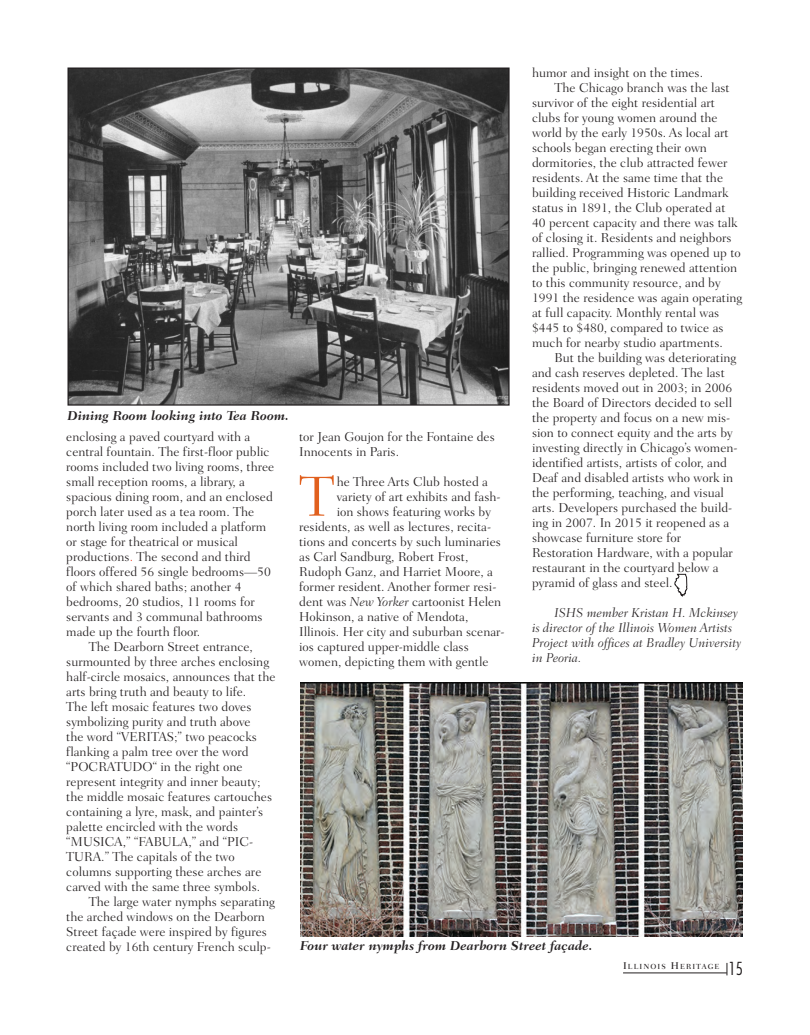
<style>
.page{position:relative;width:810px;height:1035px;background:#fff}
.page>*{position:absolute;margin:0;border:0;box-sizing:border-box;transform-origin:0 0}
.t1{font:300 57.38px "Fairfield LH";color:#e1601e}
.t2{font:300 13.12px/15px "Fairfield LH";color:#231f20}
.t3{font:italic 300 13.12px/15px "Fairfield LH";color:#231f20}
.t4{font:italic 700 13.12px "Fairfield LH";color:#231f20}
.t5{font:500 7.5px "Fairfield LH";letter-spacing:.145em;color:#231f20}
.s1{color:#ef3e25}
.s2{font-style:italic}
.s3{font-size:10px}
.s4{font-family:"Futura";font-weight:300;font-stretch:condensed;font-size:17.5px}
</style>
<div class="page">
<svg style="left:675px;top:573px;width:12px;height:23px"></svg>
<img style="left:70px;top:70px;width:438px;height:334px">
<div style="left:68px;top:68px;width:442px;height:338px;border:1px solid #231f20"></div>
<img style="left:300px;top:682px;width:442px;height:255px">
<hr style="left:623px;top:973px;width:104px;height:1px;background:#231f20">
<svg style="left:727px;top:963px;width:1px;height:12px"></svg>
<p class="t4" style="left:68px;top:410px;width:223px">Dining Room looking into Tea Room.</p>
<p class="t2" style="left:66px;top:430px;width:186px">enclosing a paved courtyard with a</p>
<p class="t2" style="left:66px;top:445px;width:205px">central fountain. The first-floor public</p>
<p class="t2" style="left:66px;top:460px;width:209px">rooms included two living rooms, three</p>
<p class="t2" style="left:66px;top:475px;width:180px">small reception rooms, a library, a</p>
<p class="t2" style="left:66px;top:490px;width:208px">spacious dining room, and an enclosed</p>
<p class="t2" style="left:66px;top:505px;width:190px">porch later used as a tea room. The</p>
<p class="t2" style="left:66px;top:520px;width:201px">north living room included a platform</p>
<p class="t2" style="left:66px;top:535px;width:173px">or stage for theatrical or musical</p>
<p class="t2" style="left:66px;top:550px;width:186px">productions<span class="s1">.</span> The second and third</p>
<p class="t2" style="left:66px;top:565px;width:206px">floors offered 56 single bedrooms—50</p>
<p class="t2" style="left:66px;top:580px;width:177px">of which shared baths; another 4</p>
<p class="t2" style="left:66px;top:595px;width:190px">bedrooms, 20 studios, 11 rooms for</p>
<p class="t2" style="left:66px;top:610px;width:198px">servants and 3 communal bathrooms</p>
<p class="t2" style="left:66px;top:625px;width:135px">made up the fourth floor.</p>
<p class="t2" style="left:89px;top:640px;width:166px">The Dearborn Street entrance,</p>
<p class="t2" style="left:66px;top:655px;width:204px">surmounted by three arches enclosing</p>
<p class="t2" style="left:66px;top:670px;width:211px">half-circle mosaics, announces that the</p>
<p class="t2" style="left:66px;top:685px;width:182px">arts bring truth and beauty to life.</p>
<p class="t2" style="left:66px;top:700px;width:187px">The left mosaic features two doves</p>
<p class="t2" style="left:66px;top:715px;width:186px">symbolizing purity and truth above</p>
<p class="t2" style="left:66px;top:730px;width:192px">the word “VERITAS;” two peacocks</p>
<p class="t2" style="left:66px;top:745px;width:184px">flanking a palm tree over the word</p>
<p class="t2" style="left:66px;top:760px;width:178px">“POCRATUDO“ in the right one</p>
<p class="t2" style="left:66px;top:775px;width:196px">represent integrity and inner beauty;</p>
<p class="t2" style="left:66px;top:790px;width:207px">the middle mosaic features cartouches</p>
<p class="t2" style="left:66px;top:805px;width:199px">containing a lyre, mask, and painter’s</p>
<p class="t2" style="left:66px;top:820px;width:173px">palette encircled with the words</p>
<p class="t2" style="left:66px;top:835px;width:189px">“MUSICA,” “FABULA,” and “PIC-</p>
<p class="t2" style="left:66px;top:850px;width:170px">TURA.” The capitals of the two</p>
<p class="t2" style="left:66px;top:865px;width:197px">columns supporting these arches are</p>
<p class="t2" style="left:66px;top:880px;width:195px">carved with the same three symbols.</p>
<p class="t2" style="left:89px;top:895px;width:188px">The large water nymphs separating</p>
<p class="t2" style="left:66px;top:910px;width:200px">the arched windows on the Dearborn</p>
<p class="t2" style="left:66px;top:925px;width:202px">Street façade were inspired by figures</p>
<p class="t2" style="left:66px;top:940px;width:206px">created by 16th century French sculp-</p>
<p class="t2" style="left:299px;top:430px;width:197px">tor Jean Goujon for the Fontaine des<br>Innocents in Paris.</p>
<p class="t1" style="left:299px;top:473px;width:37px">T</p>
<p class="t2" style="left:337px;top:475px;width:153px">he Three Arts Club hosted a</p>
<p class="t2" style="left:337px;top:490px;width:166px">variety of art exhibits and fash-</p>
<p class="t2" style="left:337px;top:505px;width:156px">ion shows featuring works by</p>
<p class="t2" style="left:299px;top:520px;width:193px">residents, as well as lectures, recita-</p>
<p class="t2" style="left:299px;top:535px;width:203px">tions and concerts by such luminaries</p>
<p class="t2" style="left:299px;top:550px;width:171px">as Carl Sandburg, Robert Frost,</p>
<p class="t2" style="left:299px;top:565px;width:195px">Rudoph Ganz, and Harriet Moore, a</p>
<p class="t2" style="left:299px;top:580px;width:199px">former resident. Another former resi-</p>
<p class="t2" style="left:299px;top:595px;width:204px">dent was <span class="s2">New Yorker</span> cartoonist Helen</p>
<p class="t2" style="left:299px;top:610px;width:171px">Hokinson, a native of Mendota,</p>
<p class="t2" style="left:299px;top:625px;width:207px">Illinois. Her city and suburban scenar-</p>
<p class="t2" style="left:299px;top:640px;width:171px">ios captured upper-middle class</p>
<p class="t2" style="left:299px;top:655px;width:191px">women, depicting them with gentle</p>
<p class="t2" style="left:532px;top:67px;width:173px">humor and insight on the times.</p>
<p class="t2" style="left:555px;top:82px;width:177px">The Chicago branch was the last</p>
<p class="t2" style="left:532px;top:97px;width:184px">survivor of the eight residential art</p>
<p class="t2" style="left:532px;top:112px;width:187px">clubs for young women around the</p>
<p class="t2" style="left:532px;top:127px;width:198px">world by the early 1950s. As local art</p>
<p class="t2" style="left:532px;top:142px;width:176px">schools began erecting their own</p>
<p class="t2" style="left:532px;top:157px;width:197px">dormitories, the club attracted fewer</p>
<p class="t2" style="left:532px;top:172px;width:193px">residents. At the same time that the</p>
<p class="t2" style="left:532px;top:187px;width:198px">building received Historic Landmark</p>
<p class="t2" style="left:532px;top:202px;width:195px">status in 1891, the Club operated at</p>
<p class="t2" style="left:532px;top:217px;width:207px">40 percent capacity and there was talk</p>
<p class="t2" style="left:532px;top:232px;width:201px">of closing it. Residents and neighbors</p>
<p class="t2" style="left:532px;top:247px;width:210px">rallied. Programming was opened up to</p>
<p class="t2" style="left:532px;top:262px;width:207px">the public, bringing renewed attention</p>
<p class="t2" style="left:532px;top:277px;width:190px">to this community resource, and by</p>
<p class="t2" style="left:532px;top:292px;width:212px">1991 the residence was again operating</p>
<p class="t2" style="left:532px;top:307px;width:189px">at full capacity. Monthly rental was</p>
<p class="t2" style="left:532px;top:322px;width:193px">$445 to $480, compared to twice as</p>
<p class="t2" style="left:532px;top:337px;width:192px">much for nearby studio apartments.</p>
<p class="t2" style="left:555px;top:352px;width:183px">But the building was deteriorating</p>
<p class="t2" style="left:532px;top:367px;width:194px">and cash reserves depleted. The last</p>
<p class="t2" style="left:532px;top:382px;width:202px">residents moved out in 2003; in 2006</p>
<p class="t2" style="left:532px;top:397px;width:201px">the Board of Directors decided to sell</p>
<p class="t2" style="left:532px;top:412px;width:200px">the property and focus on a new mis-</p>
<p class="t2" style="left:532px;top:427px;width:202px">sion to connect equity and the arts by</p>
<p class="t2" style="left:532px;top:442px;width:207px">investing directly in Chicago’s women-</p>
<p class="t2" style="left:532px;top:457px;width:196px">identified artists, artists of color, and</p>
<p class="t2" style="left:532px;top:472px;width:203px">Deaf and disabled artists who work in</p>
<p class="t2" style="left:532px;top:487px;width:193px">the performing, teaching, and visual</p>
<p class="t2" style="left:532px;top:502px;width:202px">arts. Developers purchased the build-</p>
<p class="t2" style="left:532px;top:517px;width:199px">ing in 2007. In 2015 it reopened as a</p>
<p class="t2" style="left:532px;top:532px;width:151px">showcase furniture store for</p>
<p class="t2" style="left:532px;top:547px;width:202px">Restoration Hardware, with a popular</p>
<p class="t2" style="left:532px;top:562px;width:188px">restaurant in the courtyard below a</p>
<p class="t2" style="left:532px;top:577px;width:142px">pyramid of glass and steel.</p>
<p class="t3" style="left:532px;top:607px;width:211px;text-indent:22px">ISHS member Kristan H. Mckinsey is director of the Illinois Women Artists<br>Project with offices at Bradley University in Peoria.</p>
<p class="t4" style="left:300px;top:940px;width:294px">Four water nymphs from Dearborn Street façade.</p>
<p class="t5" style="left:623px;top:963px;width:122px"><span class="s3">I</span>LLINOIS <span class="s3">H</span>ERITAGE <span class="s4">15</span></p>
</div>
